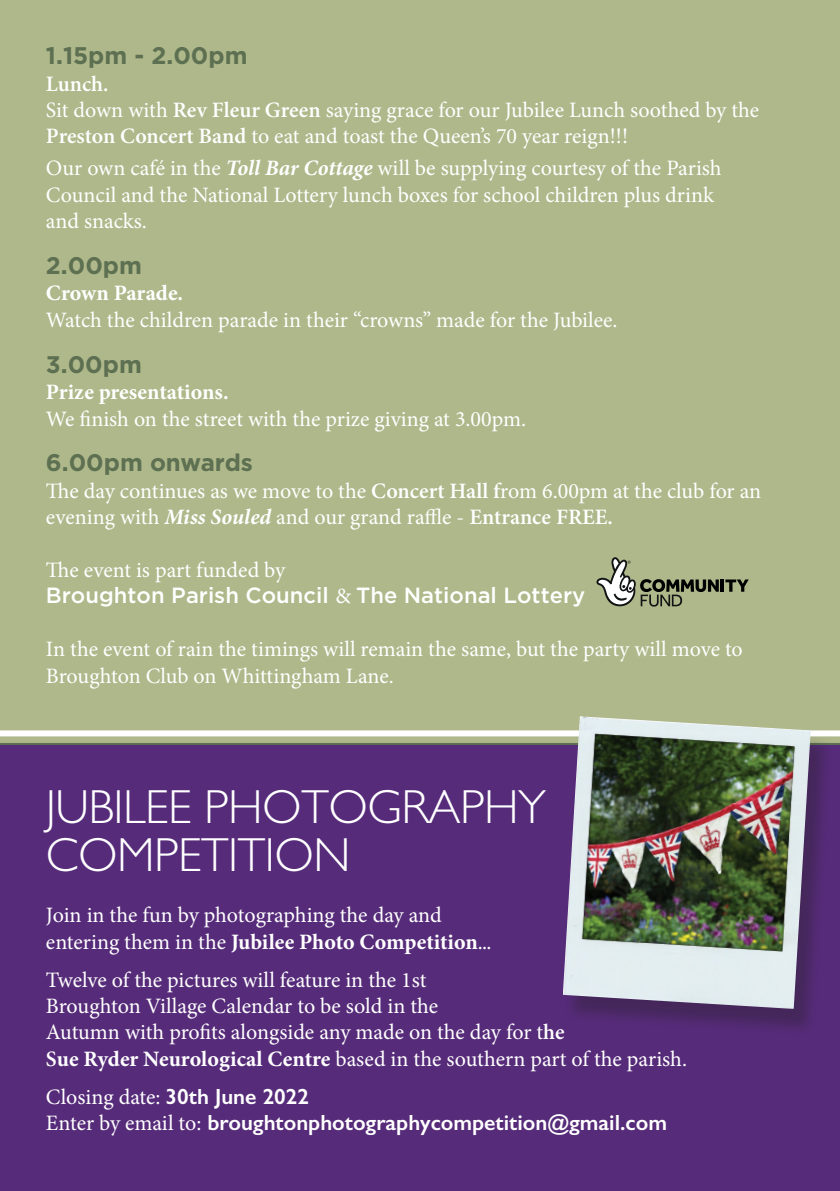
<style>
.page{position:relative;width:840px;height:1191px;background:#fff}
.page>*{position:absolute;margin:0;border:0;box-sizing:border-box;transform-origin:0 0}
.t1{font:300 48px/48px "Gill Sans";letter-spacing:-.01em;color:#fff}
.t2{font:700 24px "Gotham";color:#5e7052}
.t3{font:22px/26.4px "Minion Pro";letter-spacing:-.005em;color:#fff}
.t4{font:500 22px/26.4px "Gotham";color:#fff}
.t5{font:600 22px "Gill Sans";color:#fff}
.t6{font:700 22px "Minion Pro";color:#fff}
.t7{font:600 22px "Minion Pro";color:#fff}
.s1{font-weight:600}
.s2{font-weight:700;font-style:italic}
.s3{font-family:"Minion Pro";font-weight:400}
.s4{font-weight:700}
.s5{font-family:"Gill Sans";font-weight:600}
</style>
<div class="page">
<div style="left:0;top:0;width:839px;height:1191px;background:#aeb88a"></div>
<div style="left:0;top:743px;width:839px;height:448px;background:#562b79"></div>
<div style="left:0;top:730px;width:839px;height:6px;background:#fff"></div>
<div style="left:563px;top:722px;width:269px;height:313px;background:#231f20;opacity:.34"></div>
<img style="left:562px;top:716px;width:248px;height:293px">
<svg style="left:596px;top:557px;width:152px;height:49px"></svg>
<p class="t2" style="left:46px;top:42px;width:203px">1.15pm - 2.00pm</p>
<p class="t7" style="left:46px;top:68px;width:64px">Lunch.</p>
<p class="t3" style="left:46px;top:97px;width:714px">Sit down with <span class="s1">Rev Fleur Green</span> saying grace for our Jubilee Lunch soothed by the<br><span class="s1">Preston Concert Band</span> to eat and toast the Queen’s 70 year reign!!!</p>
<p class="t3" style="left:46px;top:155px;width:676px">Our own café in the <span class="s2">Toll Bar Cottage</span> will be supplying courtesy of the Parish<br>Council and the National Lottery lunch boxes for school children plus drink</p>
<p class="t3" style="left:46px;top:208px;width:102px">and snacks.</p>
<p class="t2" style="left:46px;top:252px;width:97px">2.00pm</p>
<p class="t6" style="left:46px;top:278px;width:139px">Crown Parade.</p>
<p class="t3" style="left:46px;top:307px;width:572px">Watch the children parade in their “crowns” made for the Jubilee.</p>
<p class="t2" style="left:46px;top:350px;width:97px">3.00pm</p>
<p class="t6" style="left:46px;top:376px;width:184px">Prize presentations.</p>
<p class="t3" style="left:46px;top:405px;width:481px">We finish on the street with the prize giving at 3.00pm.</p>
<p class="t2" style="left:46px;top:449px;width:208px">6.00pm onwards</p>
<p class="t3" style="left:46px;top:477px;width:716px">The day continues as we move to the <span class="s1">Concert Hall f</span>rom 6.00pm at the club for an evening with <span class="s2">Miss Souled</span> and our grand raffle - <span class="s1">Entrance FREE.</span></p>
<p class="t4" style="left:46px;top:555px;width:540px"><span class="s3">The event is part funded by<br></span>Broughton Parish Council <span class="s3">&amp;</span> The National Lottery</p>
<p class="t3" style="left:46px;top:636px;width:698px">In the event of rain the timings will remain the same, but the party will move to<br>Broughton Club on Whittingham Lane.</p>
<p class="t1" style="left:46px;top:783px;width:501px">JUBILEE PHOTOGRAPHY<br>COMPETITION</p>
<p class="t3" style="left:46px;top:902px;width:447px">Join in the fun by photographing the day and entering them in the <span class="s4">Jubilee Photo Competition</span>...</p>
<p class="t3" style="left:46px;top:966px;width:642px">Twelve of the pictures will feature in the 1st<br>Broughton Village Calendar to be sold in the<br>Autumn with profits alongside any made on the day for t<span class="s1">he<br>S</span><span class="s4">ue Ryder Neurological Centre</span> based in the southern part of the parish.</p>
<p class="t3" style="left:46px;top:1083px;width:264px">Closing date: <span class="s5">30th June 2022</span></p>
<p class="t5" style="left:46px;top:1109px;width:622px"><span class="s3">Enter by email to:</span> broughtonphotographycompetition@gmail.com</p>
</div>
